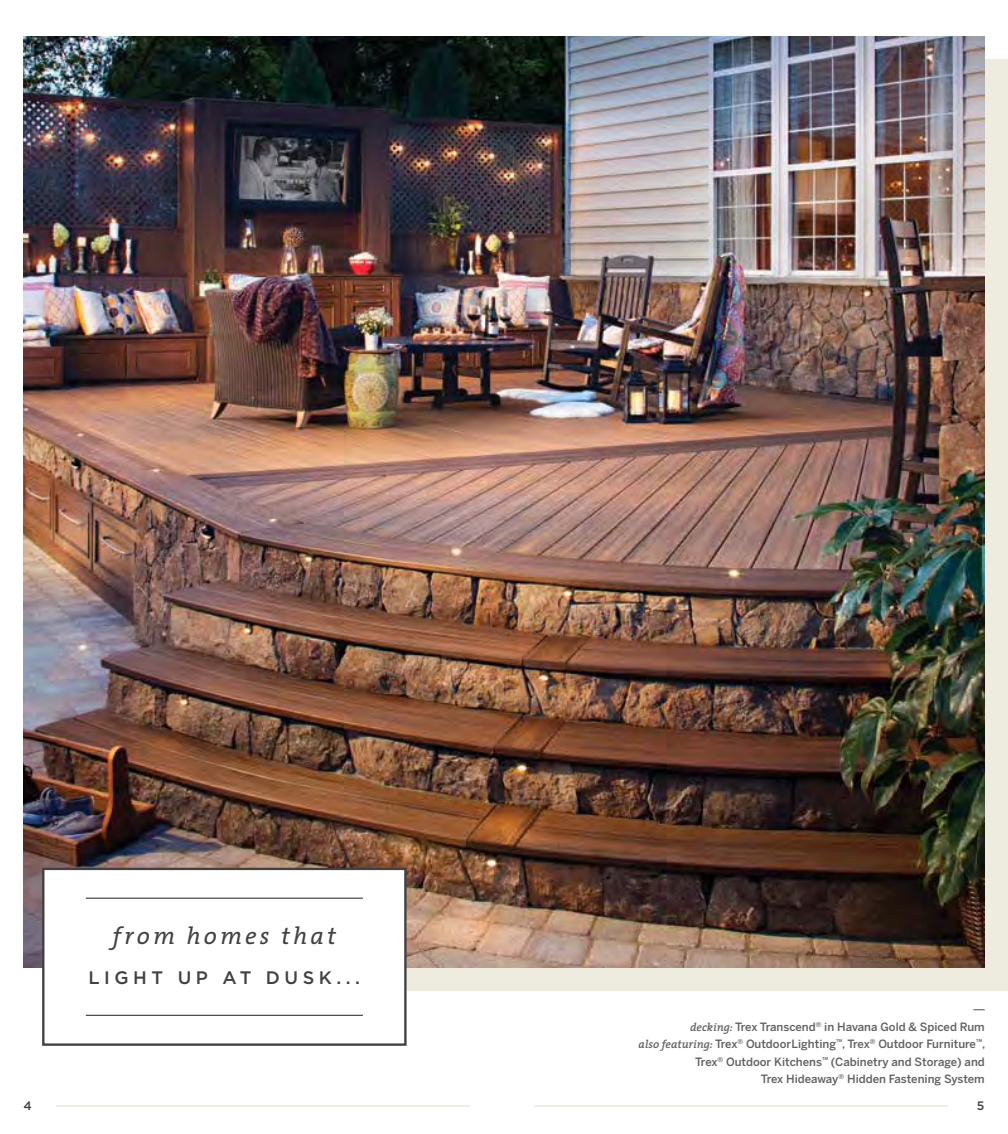
<style>
.page{position:relative;width:1008px;height:1134px;background:#fff}
.page>*{position:absolute;margin:0;border:0;box-sizing:border-box;transform-origin:0 0}
.t1{font:italic 24.15px "The Serif";letter-spacing:.13em;color:#414042}
.t2{font:500 18.03px "Gotham";letter-spacing:.25em;color:#414042}
.t3{font:500 12.25px "Gotham";color:#414042}
.t4{font:500 11.38px/17.5px "Benton Sans";color:#606163;text-align:right}
.t5{font:italic 600 11.38px "The Serif";color:#606163}
.s1{font-family:"The Serif";font-weight:600;font-style:italic}
</style>
<div class="page">
<div style="left:96px;top:59px;width:912px;height:931px;background:#edecdf"></div>
<img style="left:24px;top:37px;width:960px;height:931px">
<hr style="left:56px;top:1106px;width:414px;height:1px;background:#e0dec6">
<div style="left:42px;top:868px;width:365px;height:178px;background:#fff;border:2px solid #414042"></div>
<hr style="left:86px;top:898px;width:277px;height:1px;background:#414042">
<hr style="left:86px;top:1015px;width:277px;height:1px;background:#414042">
<hr style="left:534px;top:1106px;width:414px;height:1px;background:#e0dec6">
<h1 class="t1" style="left:113px;top:916px;width:225px">from homes that</h1>
<h2 class="t2" style="left:89px;top:968px;width:273px">LIGHT UP AT DUSK...</h2>
<p class="t5" style="left:973px;top:1000px;width:13px">—</p>
<p class="t4" style="left:638px;top:1018px;width:348px"><span class="s1">decking:</span> Trex Transcend<sup>®</sup> in Havana Gold &amp; Spiced Rum<br><span class="s1">also featuring:</span> Trex<sup>®</sup> OutdoorLighting<sup>™</sup>, Trex<sup>®</sup> Outdoor Furniture<sup>™</sup>, Trex<sup>®</sup> Outdoor Kitchens<sup>™</sup> (Cabinetry and Storage) and<br>Trex Hideaway<sup>®</sup> Hidden Fastening System</p>
<p class="t3" style="left:24px;top:1099px;width:10px">4</p>
<p class="t3" style="left:977px;top:1099px;width:9px">5</p>
</div>
